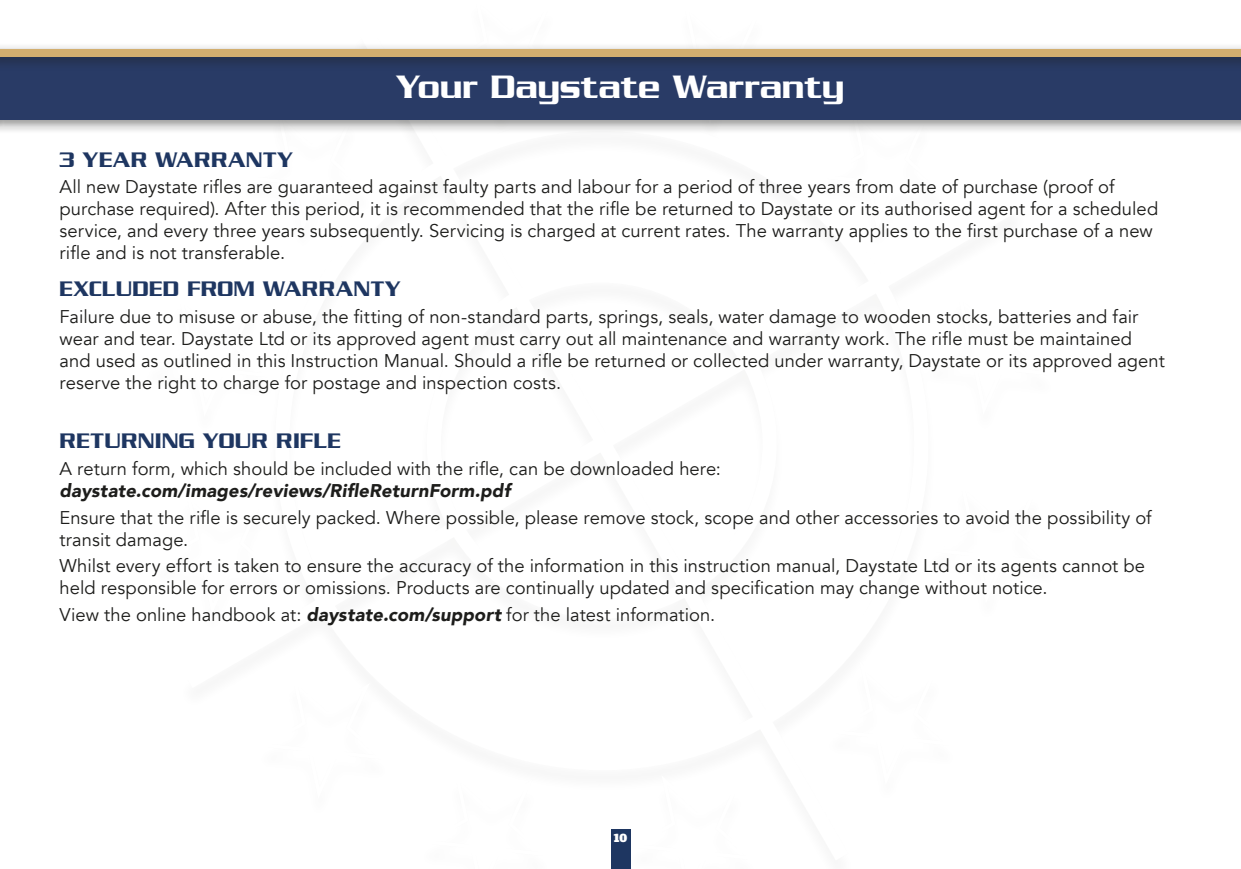
<style>
.page{position:relative;width:1241px;height:869px;background:#fff}
.page>*{position:absolute;margin:0;border:0;box-sizing:border-box;transform-origin:0 0}
.t1{font:500 35px "Serpentine";color:#fff}
.t2{font:500 22.75px "Serpentine";letter-spacing:.015em;color:#1e3661}
.t3{font:18.38px/21.9px "Avenir";letter-spacing:.005em;color:#1d1d1b}
.t4{font:italic 900 18.38px "Avenir";letter-spacing:.01em;color:#1d1d1b}
.t5{font:10.5px "Alfa Slab One";color:#fff}
.s1{font-weight:900;font-style:italic}
</style>
<div class="page">
<div style="left:0;top:50px;width:1240px;height:84px;background:#1d1d1b;opacity:.5"></div>
<div style="left:0;top:57px;width:1240px;height:63px;background:#293b66"></div>
<div style="left:0;top:43px;width:1240px;height:28px;background:#1d1d1b;opacity:.5"></div>
<div style="left:0;top:50px;width:1240px;height:7px;background:#d2ae6f"></div>
<div style="left:610px;top:828px;width:20px;height:40px;background:#1e3661"></div>
<h1 class="t1" style="left:396px;top:67px;width:449px">Your Daystate Warranty</h1>
<p class="t2" style="left:60px;top:146px;width:235px">3 YEAR WARRANTY</p>
<p class="t3" style="left:60px;top:176px;width:1099px">All new Daystate rifles are guaranteed against faulty parts and labour for a period of three years from date of purchase (proof of purchase required). After this period, it is recommended that the rifle be returned to Daystate or its authorised agent for a scheduled service, and every three years subsequently. Servicing is charged at current rates. The warranty applies to the first purchase of a new rifle and is not transferable.</p>
<p class="t2" style="left:60px;top:276px;width:342px">EXCLUDED FROM WARRANTY</p>
<p class="t3" style="left:60px;top:306px;width:1106px">Failure due to misuse or abuse, the fitting of non-standard parts, springs, seals, water damage to wooden stocks, batteries and fair wear and tear. Daystate Ltd or its approved agent must carry out all maintenance and warranty work. The rifle must be maintained and used as outlined in this Instruction Manual. Should a rifle be returned or collected under warranty, Daystate or its approved agent reserve the right to charge for postage and inspection costs.</p>
<p class="t2" style="left:60px;top:428px;width:283px">RETURNING YOUR RIFLE</p>
<p class="t3" style="left:60px;top:458px;width:663px">A return form, which should be included with the rifle, can be downloaded here:</p>
<p class="t4" style="left:60px;top:475px;width:452px">daystate.com/images/reviews/RifleReturnForm.pdf</p>
<p class="t3" style="left:60px;top:506px;width:1093px">Ensure that the rifle is securely packed. Where possible, please remove stock, scope and other accessories to avoid the possibility of transit damage.</p>
<p class="t3" style="left:60px;top:555px;width:1086px">Whilst every effort is taken to ensure the accuracy of the information in this instruction manual, Daystate Ltd or its agents cannot be held responsible for errors or omissions. Products are continually updated and specification may change without notice.</p>
<p class="t3" style="left:60px;top:604px;width:657px">View the online handbook at: <span class="s1">daystate.com/support</span> for the latest information.</p>
<p class="t5" style="left:613px;top:830px;width:15px">10</p>
</div>
